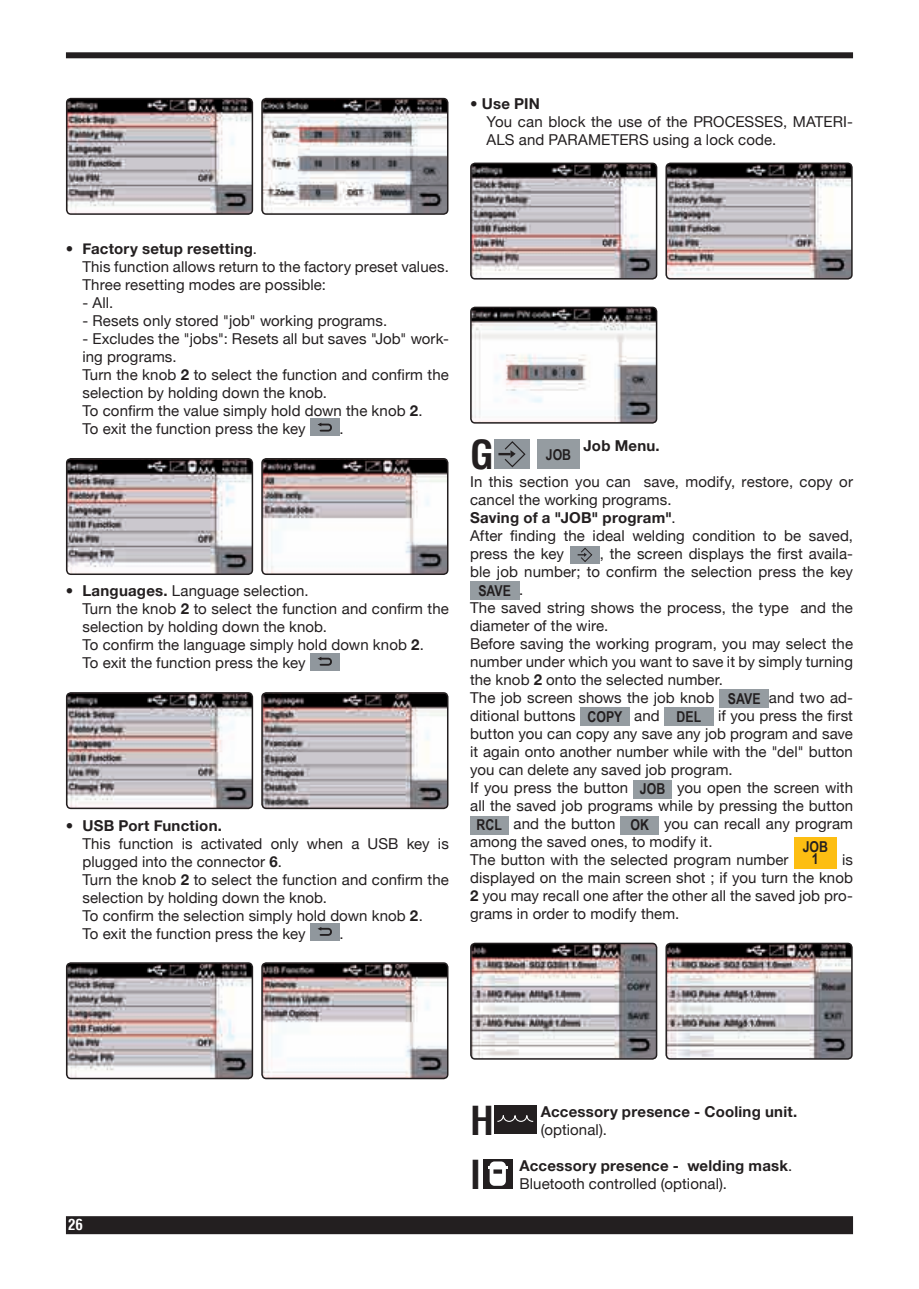
<style>
.page{position:relative;width:919px;height:1289px;background:#fff}
.page>*{position:absolute;margin:0;border:0;box-sizing:border-box;transform-origin:0 0}
.t1{font:700 condensed 39px "Helvetica";color:#231f20}
.t2{font:15px/18px "Helvetica Neue";letter-spacing:.005em;color:#231f20}
.t3{font:700 15px "Helvetica Neue";letter-spacing:.015em;color:#231f20}
.t4{font:700 15px/12px "Arial Narrow";color:#231f20;text-align:center}
.t5{font:700 condensed 15px "Helvetica";color:#fff}
.s1{font-weight:700}
.s2{font-family:"Helvetica Neue";font-weight:400}
.s3{font-family:"Arial Narrow";font-weight:700}
</style>
<div class="page">
<div style="left:66px;top:52px;width:787px;height:6px;background:#231f20"></div>
<div style="left:66px;top:1216px;width:787px;height:18px;background:#231f20"></div>
<img style="left:69px;top:101px;width:181px;height:111px">
<div style="left:66px;top:98px;width:187px;height:117px;border:2px solid #231f20;border-radius:4px"></div>
<img style="left:264px;top:101px;width:181px;height:111px">
<div style="left:261px;top:98px;width:187px;height:117px;border:2px solid #231f20;border-radius:4px"></div>
<div style="left:310px;top:419px;width:29px;height:17px;background:#90979d"></div>
<svg style="left:317px;top:422px;width:15px;height:10px"></svg>
<img style="left:69px;top:461px;width:181px;height:111px">
<div style="left:66px;top:458px;width:187px;height:117px;border:2px solid #231f20;border-radius:4px"></div>
<img style="left:264px;top:461px;width:181px;height:111px">
<div style="left:261px;top:458px;width:187px;height:117px;border:2px solid #231f20;border-radius:4px"></div>
<div style="left:310px;top:653px;width:29px;height:17px;background:#90979d"></div>
<svg style="left:317px;top:657px;width:15px;height:9px"></svg>
<img style="left:69px;top:695px;width:181px;height:111px">
<div style="left:66px;top:692px;width:187px;height:117px;border:2px solid #231f20;border-radius:4px"></div>
<img style="left:264px;top:695px;width:181px;height:111px">
<div style="left:261px;top:692px;width:187px;height:117px;border:2px solid #231f20;border-radius:4px"></div>
<div style="left:310px;top:923px;width:29px;height:17px;background:#90979d"></div>
<svg style="left:317px;top:927px;width:15px;height:9px"></svg>
<img style="left:69px;top:965px;width:181px;height:111px">
<div style="left:66px;top:962px;width:187px;height:117px;border:2px solid #231f20;border-radius:4px"></div>
<img style="left:264px;top:965px;width:181px;height:111px">
<div style="left:261px;top:962px;width:187px;height:117px;border:2px solid #231f20;border-radius:4px"></div>
<img style="left:471px;top:163px;width:185px;height:116px">
<div style="left:470px;top:163px;width:187px;height:116px;border:2px solid #231f20;border-radius:4px"></div>
<img style="left:666px;top:163px;width:185px;height:116px">
<div style="left:665px;top:163px;width:187px;height:116px;border:2px solid #231f20;border-radius:4px"></div>
<img style="left:471px;top:307px;width:185px;height:116px">
<div style="left:470px;top:307px;width:187px;height:116px;border:2px solid #231f20;border-radius:4px"></div>
<div style="left:494px;top:439px;width:35px;height:30px;background:#90979d"></div>
<svg style="left:498px;top:441px;width:28px;height:27px"></svg>
<div style="left:537px;top:439px;width:42px;height:30px;background:#959ca1"></div>
<div style="left:570px;top:546px;width:29px;height:17px;background:#90979d"></div>
<svg style="left:577px;top:547px;width:15px;height:15px"></svg>
<div style="left:470px;top:582px;width:49px;height:18px;background:#959ca1"></div>
<div style="left:719px;top:690px;width:49px;height:18px;background:#959ca1"></div>
<div style="left:580px;top:708px;width:49px;height:18px;background:#959ca1"></div>
<div style="left:664px;top:708px;width:49px;height:18px;background:#959ca1"></div>
<div style="left:633px;top:780px;width:38px;height:18px;background:#959ca1"></div>
<div style="left:470px;top:816px;width:38px;height:18px;background:#959ca1"></div>
<div style="left:620px;top:816px;width:38px;height:18px;background:#959ca1"></div>
<div style="left:794px;top:837px;width:42px;height:31px;background:#fdbe12"></div>
<img style="left:473px;top:945px;width:181px;height:111px">
<div style="left:470px;top:942px;width:187px;height:117px;border:2px solid #231f20;border-radius:4px"></div>
<img style="left:668px;top:945px;width:181px;height:111px">
<div style="left:665px;top:942px;width:187px;height:117px;border:2px solid #231f20;border-radius:4px"></div>
<div style="left:494px;top:1105px;width:42px;height:28px;background:#231f20"></div>
<svg style="left:497px;top:1115px;width:37px;height:7px"></svg>
<div style="left:483px;top:1159px;width:29px;height:29px;background:#231f20"></div>
<svg style="left:488px;top:1161px;width:19px;height:24px"></svg>
<p class="t3" style="left:470px;top:94px;width:71px">• Use PIN</p>
<p class="t2" style="left:486px;top:112px;width:368px">You can block the use of the PROCESSES, MATERI-<br>ALS and PARAMETERS using a lock code.</p>
<p class="t2" style="left:82px;top:240px;width:368px;text-indent:-16px">• <span class="s1">Factory setup resetting</span>.<br>This function allows return to the factory preset values.<br>Three resetting modes are possible:</p>
<p class="t2" style="left:82px;top:294px;width:32px">- All.</p>
<p class="t2" style="left:82px;top:312px;width:306px">- Resets only stored "job" working programs.</p>
<p class="t2" style="left:82px;top:330px;width:368px">- Excludes the "jobs": Resets all but saves "Job" work&shy;ing programs.<br>Turn the knob <span class="s1">2</span> to select the function and confirm the selection by holding down the knob.<br>To confirm the value simply hold down the knob <span class="s1">2</span>.<br>To exit the function press the key</p>
<p class="t2" style="left:339px;top:420px;width:6px">.</p>
<p class="t2" style="left:82px;top:582px;width:368px;text-indent:-16px">• <span class="s1">Languages.</span> Language selection.<br>Turn the knob <span class="s1">2</span> to select the function and confirm the selection by holding down the knob.<br>To confirm the language simply hold down knob <span class="s1">2</span>.<br>To exit the function press the key</p>
<p class="t3" style="left:66px;top:815px;width:157px">• USB Port Function.</p>
<p class="t2" style="left:82px;top:834px;width:368px">This function is activated only when a USB key is plugged into the connector <span class="s1">6</span>.<br>Turn the knob <span class="s1">2</span> to select the function and confirm the selection by holding down the knob.<br>To confirm the selection simply hold down knob <span class="s1">2</span>.<br>To exit the function press the key</p>
<p class="t2" style="left:339px;top:924px;width:6px">.</p>
<h1 class="t1" style="left:470px;top:430px;width:25px">G</h1>
<p class="t4" style="left:546px;top:448px;width:27px">JOB</p>
<p class="t3" style="left:583px;top:436px;width:78px">Job Menu.</p>
<p class="t2" style="left:470px;top:472px;width:384px">In this section you can save, modify, restore, copy or cancel the working programs.<br><span class="s1">Saving of a "JOB" program"</span>.<br>After finding the ideal welding condition to be saved, press the key</p>
<p class="t2" style="left:470px;top:544px;width:384px;text-align:right">, the screen displays the first availa-<br>ble job number; to confirm the selection press the key</p>
<p class="t4" style="left:478px;top:584px;width:46px">SAVE <span class="s2">.</span></p>
<p class="t2" style="left:470px;top:598px;width:384px">The saved string shows the process, the type and the</p>
<p class="t2" style="left:470px;top:616px;width:140px">diameter of the wire.</p>
<p class="t2" style="left:470px;top:634px;width:384px">Before saving the working program, you may select the</p>
<p class="t2" style="left:470px;top:652px;width:384px">number under which you want to save it by simply turning</p>
<p class="t2" style="left:470px;top:670px;width:254px">the knob <span class="s1">2</span> onto the selected number.</p>
<p class="t2" style="left:470px;top:688px;width:384px">The job screen shows the job knob <span class="s3">SAVE</span> and two ad-</p>
<p class="t2" style="left:470px;top:706px;width:384px">ditional buttons <span class="s3">COPY</span> and <span class="s3">DEL</span> if you press the first</p>
<p class="t2" style="left:470px;top:724px;width:384px">button you can copy any save any job program and save</p>
<p class="t2" style="left:470px;top:742px;width:384px">it again onto another number while with the "del" button</p>
<p class="t2" style="left:470px;top:760px;width:264px">you can delete any saved job program.</p>
<p class="t2" style="left:470px;top:778px;width:384px">If you press the button <span class="s3">JOB</span> you open the screen with</p>
<p class="t2" style="left:470px;top:796px;width:384px">all the saved job programs while by pressing the button</p>
<p class="t2" style="left:476px;top:814px;width:378px"><span class="s3">RCL</span> and the button <span class="s3">OK</span> you can recall any program</p>
<p class="t2" style="left:470px;top:832px;width:244px">among the saved ones, to modify it.</p>
<p class="t2" style="left:470px;top:850px;width:320px">The button with the selected program number</p>
<p class="t4" style="left:802px;top:840px;width:27px">JOB<br>1</p>
<p class="t2" style="left:470px;top:850px;width:384px;text-align:justify;text-indent:372px">is displayed on the main screen shot ; if you turn the knob <span class="s1">2</span> you may recall one after the other all the saved job pro&shy;grams in order to modify them.</p>
<p class="t5" style="left:68px;top:1215px;width:16px">26</p>
<h1 class="t1" style="left:470px;top:1096px;width:25px">H</h1>
<p class="t3" style="left:540px;top:1102px;width:258px">Accessory presence - Cooling unit.</p>
<p class="t2" style="left:540px;top:1120px;width:68px">(optional).</p>
<h1 class="t1" style="left:470px;top:1150px;width:12px">I</h1>
<p class="t2" style="left:519px;top:1156px;width:274px"><span class="s1">Accessory presence - welding mask</span>.<br>Bluetooth controlled (optional).</p>
</div>
